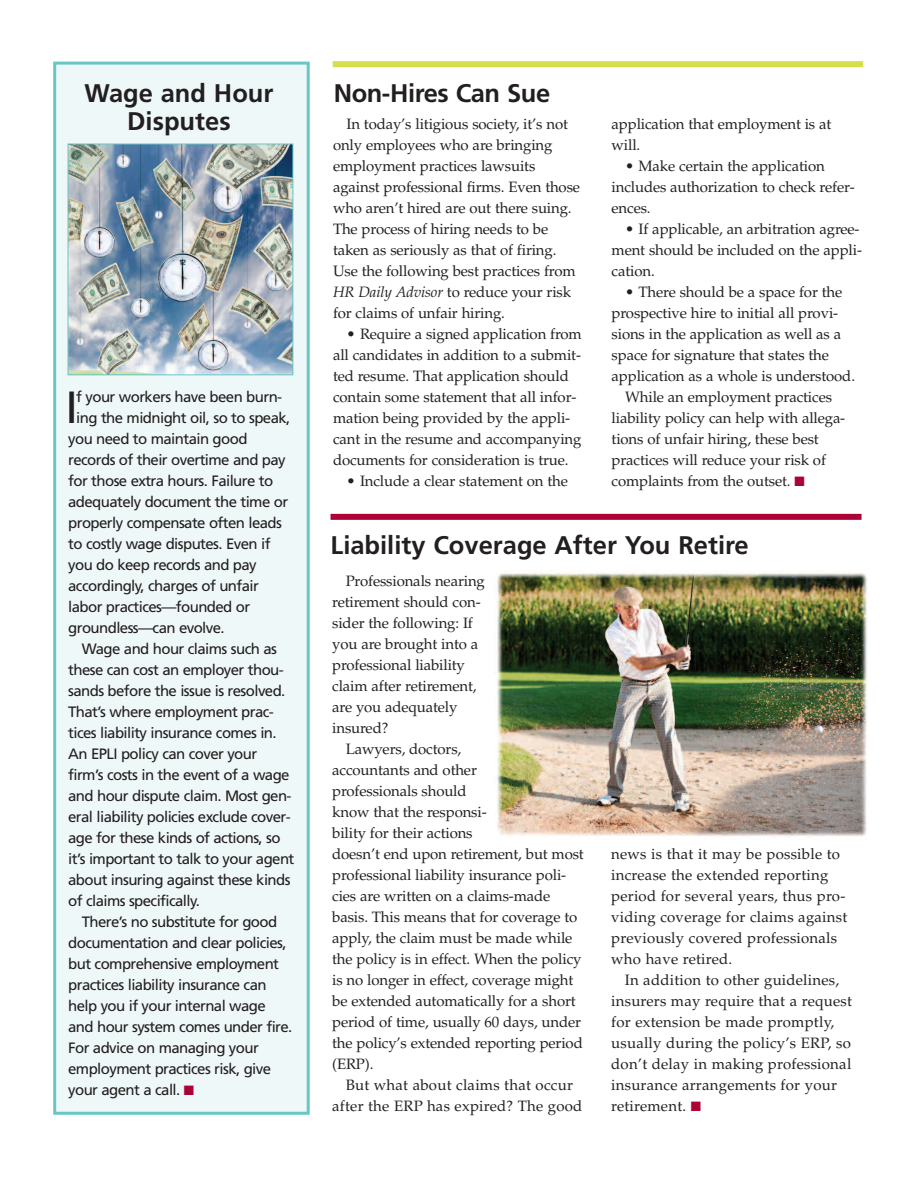
<style>
.page{position:relative;width:918px;height:1188px;background:#fff}
.page>*{position:absolute;margin:0;border:0;box-sizing:border-box;transform-origin:0 0}
.t1{font:45px "Frutiger";color:#231f20}
.t2{font:700 25.5px/28.5px "Frutiger";color:#231f20;text-align:center}
.t3{font:15px/21px "Palatino";letter-spacing:-.01em;color:#231f20}
.t4{font:15px "Frutiger";letter-spacing:-.04em;color:#231f20}
.t5{font:15px/21px "Palatino";letter-spacing:.015em;color:#231f20}
.s1{color:#ab0333}
.s2{font-style:italic}
</style>
<div class="page">
<div style="left:55px;top:63px;width:253px;height:1050px;background:#eff8f8"></div>
<div style="left:53px;top:62px;width:257px;height:1053px;border:3px solid #66c7c5"></div>
<div style="left:333px;top:61px;width:530px;height:6px;background:#d4df4c"></div>
<img style="left:495px;top:571px;width:372px;height:265px">
<div style="left:331px;top:514px;width:531px;height:6px;background:#ab0333"></div>
<img style="left:70px;top:146px;width:221px;height:227px">
<div style="left:68px;top:144px;width:225px;height:231px;border:1px solid #66c7c5"></div>
<h2 class="t2" style="left:85px;top:81px;width:190px">Wage and Hour<br>Disputes</h2>
<h1 class="t1" style="left:66px;top:389px;width:14px">I</h1>
<p class="t4" style="left:76px;top:390px;width:208px">f your workers have been burn-</p>
<p class="t4" style="left:76px;top:411px;width:216px">ing the midnight oil, so to speak,</p>
<p class="t4" style="left:68px;top:432px;width:181px">you need to maintain good</p>
<p class="t4" style="left:68px;top:453px;width:219px">records of their overtime and pay</p>
<p class="t4" style="left:68px;top:474px;width:207px">for those extra hours. Failure to</p>
<p class="t4" style="left:68px;top:495px;width:222px">adequately document the time or</p>
<p class="t4" style="left:68px;top:516px;width:215px">properly compensate often leads</p>
<p class="t4" style="left:68px;top:537px;width:204px">to costly wage disputes. Even if</p>
<p class="t4" style="left:68px;top:558px;width:190px">you do keep records and pay</p>
<p class="t4" style="left:68px;top:579px;width:192px">accordingly, charges of unfair</p>
<p class="t4" style="left:68px;top:600px;width:184px">labor practices—founded or</p>
<p class="t4" style="left:68px;top:621px;width:158px">groundless—can evolve.</p>
<p class="t4" style="left:82px;top:642px;width:197px">Wage and hour claims such as</p>
<p class="t4" style="left:68px;top:663px;width:217px">these can cost an employer thou-</p>
<p class="t4" style="left:68px;top:684px;width:219px">sands before the issue is resolved.</p>
<p class="t4" style="left:68px;top:705px;width:207px">That’s where employment prac-</p>
<p class="t4" style="left:68px;top:726px;width:210px">tices liability insurance comes in.</p>
<p class="t4" style="left:68px;top:747px;width:191px">An EPLI policy can cover your</p>
<p class="t4" style="left:68px;top:768px;width:223px">firm’s costs in the event of a wage</p>
<p class="t4" style="left:68px;top:789px;width:225px">and hour dispute claim. Most gen-</p>
<p class="t4" style="left:68px;top:810px;width:224px">eral liability policies exclude cover-</p>
<p class="t4" style="left:68px;top:831px;width:214px">age for these kinds of actions, so</p>
<p class="t4" style="left:68px;top:852px;width:228px">it’s important to talk to your agent</p>
<p class="t4" style="left:68px;top:873px;width:224px">about insuring against these kinds</p>
<p class="t4" style="left:68px;top:894px;width:133px">of claims specifically.</p>
<p class="t4" style="left:82px;top:915px;width:197px">There’s no substitute for good</p>
<p class="t4" style="left:68px;top:936px;width:220px">documentation and clear policies,</p>
<p class="t4" style="left:68px;top:957px;width:212px">but comprehensive employment</p>
<p class="t4" style="left:68px;top:978px;width:200px">practices liability insurance can</p>
<p class="t4" style="left:68px;top:999px;width:199px">help you if your internal wage</p>
<p class="t4" style="left:68px;top:1020px;width:226px">and hour system comes under fire.</p>
<p class="t4" style="left:68px;top:1041px;width:192px">For advice on managing your</p>
<p class="t4" style="left:68px;top:1062px;width:204px">employment practices risk, give</p>
<p class="t4" style="left:68px;top:1083px;width:127px">your agent a call. <span class="s1">■</span></p>
<h2 class="t2" style="left:334px;top:81px;width:218px">Non-Hires Can Sue</h2>
<p class="t3" style="left:333px;top:115px;width:249px;text-indent:14px">In today’s litigious society, it’s not only employees who are bringing employment practices lawsuits against professional firms. Even those who aren’t hired are out there suing.<br>The process of hiring needs to be taken as seriously as that of firing.<br>Use the following best practices from <span class="s2">HR Daily Advisor</span> to reduce your risk for claims of unfair hiring.</p>
<p class="t3" style="left:333px;top:325px;width:250px;text-indent:14px">• Require a signed application from all candidates in addition to a submit&shy;ted resume. That application should contain some statement that all infor&shy;mation being provided by the appli&shy;cant in the resume and accompanying documents for consideration is true.</p>
<p class="t3" style="left:347px;top:472px;width:223px">• Include a clear statement on the</p>
<p class="t3" style="left:612px;top:115px;width:221px">application that employment is at will.</p>
<p class="t3" style="left:612px;top:157px;width:245px;text-indent:14px">• Make certain the application includes authorization to check refer&shy;ences.</p>
<p class="t3" style="left:612px;top:220px;width:252px;text-indent:14px">• If applicable, an arbitration agree&shy;ment should be included on the appli&shy;cation.</p>
<p class="t3" style="left:625px;top:283px;width:219px">• There should be a space for the</p>
<p class="t3" style="left:612px;top:304px;width:228px">prospective hire to initial all provi-</p>
<p class="t3" style="left:612px;top:325px;width:231px">sions in the application as well as a</p>
<p class="t3" style="left:612px;top:346px;width:219px">space for signature that states the</p>
<p class="t3" style="left:612px;top:367px;width:245px">application as a whole is understood.</p>
<p class="t3" style="left:625px;top:388px;width:208px">While an employment practices</p>
<p class="t3" style="left:612px;top:409px;width:235px">liability policy can help with allega-</p>
<p class="t3" style="left:612px;top:430px;width:209px">tions of unfair hiring, these best</p>
<p class="t3" style="left:612px;top:451px;width:216px">practices will reduce your risk of</p>
<p class="t3" style="left:612px;top:472px;width:195px">complaints from the outset. <span class="s1">■</span></p>
<h2 class="t2" style="left:331px;top:533px;width:420px">Liability Coverage After You Retire</h2>
<p class="t3" style="left:346px;top:572px;width:141px">Professionals nearing</p>
<p class="t3" style="left:332px;top:593px;width:150px">retirement should con-</p>
<p class="t3" style="left:332px;top:614px;width:142px">sider the following: If</p>
<p class="t3" style="left:332px;top:635px;width:148px">you are brought into a</p>
<p class="t3" style="left:332px;top:656px;width:134px">professional liability</p>
<p class="t3" style="left:332px;top:677px;width:146px">claim after retirement,</p>
<p class="t3" style="left:332px;top:698px;width:127px">are you adequately</p>
<p class="t3" style="left:332px;top:719px;width:58px">insured?</p>
<p class="t3" style="left:346px;top:740px;width:117px">Lawyers, doctors,</p>
<p class="t3" style="left:332px;top:761px;width:146px">accountants and other</p>
<p class="t3" style="left:332px;top:782px;width:136px">professionals should</p>
<p class="t3" style="left:332px;top:803px;width:156px">know that the responsi-</p>
<p class="t3" style="left:332px;top:824px;width:142px">bility for their actions</p>
<p class="t3" style="left:332px;top:845px;width:253px">doesn’t end upon retirement, but most</p>
<p class="t3" style="left:332px;top:866px;width:235px">professional liability insurance poli-</p>
<p class="t3" style="left:332px;top:887px;width:220px">cies are written on a claims-made</p>
<p class="t3" style="left:332px;top:908px;width:247px">basis. This means that for coverage to</p>
<p class="t3" style="left:332px;top:929px;width:242px">apply, the claim must be made while</p>
<p class="t3" style="left:332px;top:950px;width:251px">the policy is in effect. When the policy</p>
<p class="t3" style="left:332px;top:971px;width:243px">is no longer in effect, coverage might</p>
<p class="t3" style="left:332px;top:992px;width:245px">be extended automatically for a short</p>
<p class="t3" style="left:332px;top:1013px;width:250px">period of time, usually 60 days, under</p>
<p class="t3" style="left:332px;top:1034px;width:252px">the policy’s extended reporting period</p>
<p class="t3" style="left:332px;top:1055px;width:43px">(ERP).</p>
<p class="t5" style="left:346px;top:1076px;width:229px">But what about claims that occur</p>
<p class="t5" style="left:332px;top:1097px;width:252px">after the ERP has expired? The good</p>
<p class="t5" style="left:611px;top:845px;width:238px">news is that it may be possible to increase the extended reporting period for several years, thus pro&shy;viding coverage for claims against previously covered professionals who have retired.</p>
<p class="t5" style="left:611px;top:971px;width:242px;text-indent:14px">In addition to other guidelines, insurers may require that a request for extension be made promptly, usually during the policy’s ERP, so don’t delay in making professional insurance arrangements for your retirement. <span class="s1">■</span></p>
</div>
